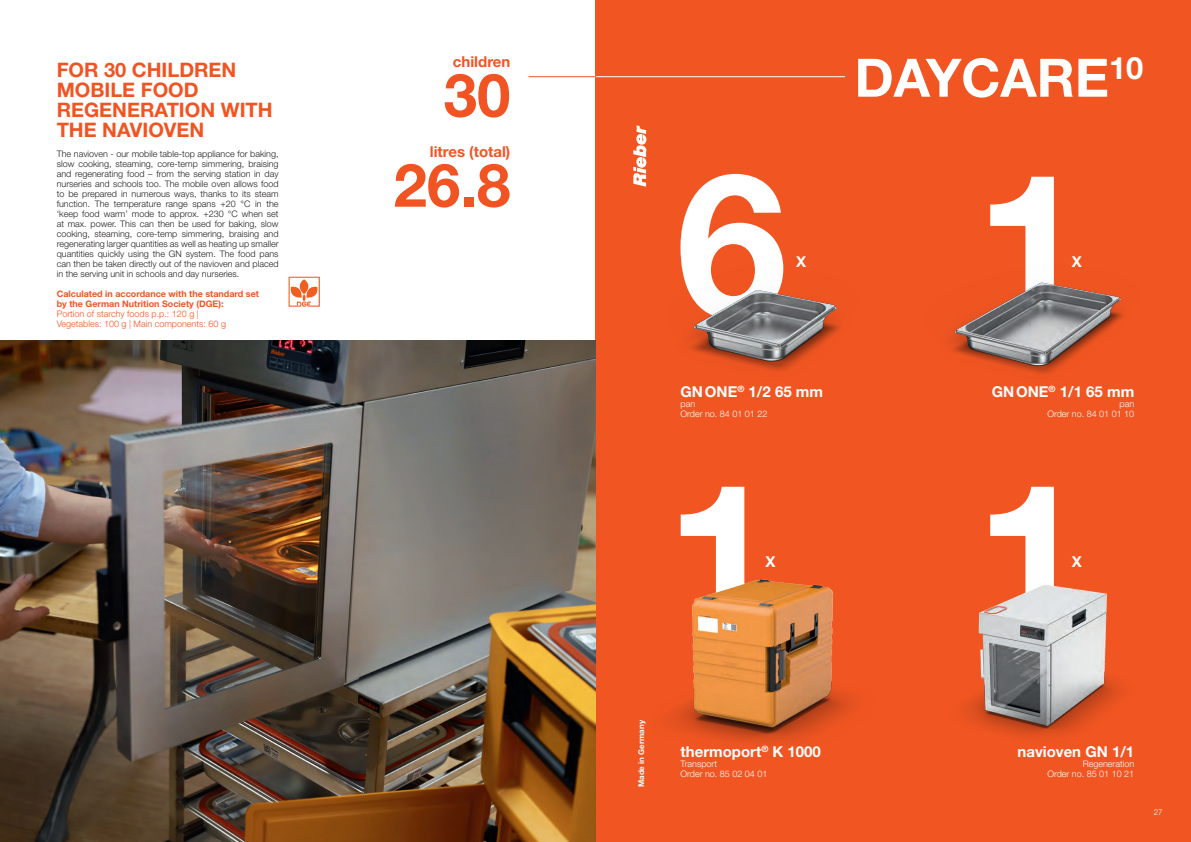
<style>
.page{position:relative;width:1191px;height:842px;background:#fff}
.page>*{position:absolute;margin:0;border:0;box-sizing:border-box;transform-origin:0 0}
.t1{font:700 200px "Helvetica Neue LT Std";color:#fff}
.t2{font:700 60px "Helvetica Neue LT Std";color:#f15422}
.t3{font:700 53px "Helvetica Neue LT Std";color:#fff}
.t4{font:700 20px/20px "Helvetica Neue LT Std";color:#f15422}
.t5{font:700 15px "Helvetica Neue LT Std";color:#fff}
.t6{font:700 15px "Helvetica Neue LT Std";color:#f15422}
.t7{font:300 9px/10px "Helvetica Neue LT Std";color:#231f20;text-align:justify}
.t8{font:300 9px/10px "Helvetica Neue LT Std";color:#fff}
.t9{font:700 9px/10px "Helvetica Neue LT Std";color:#f15422}
.t10{font:300 9px/10px "Helvetica Neue LT Std";color:#f15422}
.t11{font:700 8px "Helvetica Neue LT Std";color:#fff}
.t12{font:300 8px "Helvetica Neue LT Std";color:#fff}
</style>
<div class="page">
<div style="left:595px;top:0;width:596px;height:842px;background:#f15622"></div>
<img style="left:966px;top:584px;width:156px;height:153px">
<img style="left:949px;top:282px;width:175px;height:92px">
<img style="left:689px;top:290px;width:152px;height:81px">
<img style="left:670px;top:579px;width:184px;height:164px">
<img style="left:0;top:341px;width:595px;height:501px">
<svg style="left:633px;top:125px;width:13px;height:62px"></svg>
<hr style="left:528px;top:76px;width:67px;height:1px;background:#f15422">
<svg style="left:288px;top:277px;width:32px;height:30px"></svg>
<hr style="left:595px;top:76px;width:250px;height:1px;background:#fff">
<h3 class="t4" style="left:57px;top:59px;width:217px">FOR 30 CHILDREN<br>MOBILE FOOD<br>REGENERATION WITH<br>THE NAVIOVEN</h3>
<p class="t7" style="left:57px;top:148px;width:223px">The navioven - our mobile table-top appliance for baking, slow cooking, steaming, core-temp simmering, braising and regenerating food – from the serving station in day nurseries and schools too. The mobile oven allows food to be prepared in numerous ways, thanks to its steam function. The temperature range spans +20 °C in the ‘keep food warm’ mode to approx. +230 °C when set at max. power. This can then be used for baking, slow cooking, steaming, core-temp simmering, braising and regenerating larger quantities as well as heating up smaller quantities quickly using the GN system. The food pans can then be taken directly out of the navioven and placed in the serving unit in schools and day nurseries.</p>
<p class="t9" style="left:57px;top:288px;width:204px">Calculated in accordance with the standard set by the German Nutrition Society (DGE):</p>
<p class="t10" style="left:57px;top:308px;width:171px">Portion of starchy foods p.p.: 120 g |<br>Vegetables: 100 g | Main components: 60 g</p>
<h3 class="t6" style="left:453px;top:52px;width:59px">children</h3>
<h2 class="t2" style="left:444px;top:58px;width:68px">30</h2>
<h3 class="t6" style="left:430px;top:142px;width:82px">litres (total)</h3>
<h2 class="t2" style="left:393px;top:148px;width:118px">26.8</h2>
<h3 class="t3" style="left:854px;top:45px;width:290px">DAYCARE<sup>10</sup></h3>
<h1 class="t1" style="left:676px;top:122px;width:113px">6</h1>
<h3 class="t5" style="left:796px;top:252px;width:12px">X</h3>
<h1 class="t1" style="left:975px;top:122px;width:113px">1</h1>
<h3 class="t5" style="left:1071px;top:252px;width:12px">X</h3>
<h3 class="t5" style="left:680px;top:382px;width:144px">GNONE<sup>®</sup> 1/2 65 mm</h3>
<p class="t8" style="left:680px;top:398px;width:88px">pan<br>Order no. 84 01 01 22</p>
<h3 class="t5" style="left:991px;top:382px;width:144px">GNONE<sup>®</sup> 1/1 65 mm</h3>
<p class="t8" style="left:1047px;top:398px;width:88px;text-align:right">pan<br>Order no. 84 01 01 10</p>
<h1 class="t1" style="left:666px;top:432px;width:113px">1</h1>
<h1 class="t1" style="left:975px;top:432px;width:113px">1</h1>
<h3 class="t5" style="left:765px;top:552px;width:12px">X</h3>
<h3 class="t5" style="left:1071px;top:552px;width:12px">X</h3>
<p class="t11" style="left:636px;top:787px;width:69px;rotate:-90deg">Made in Germany</p>
<h3 class="t5" style="left:680px;top:742px;width:142px">thermoport<sup>®</sup> K 1000</h3>
<p class="t8" style="left:680px;top:758px;width:88px">Transport<br>Order no. 85 02 04 01</p>
<h3 class="t5" style="left:1017px;top:742px;width:118px">navioven GN 1/1</h3>
<p class="t8" style="left:1047px;top:758px;width:88px;text-align:right">Regeneration<br>Order no. 85 01 10 21</p>
<p class="t12" style="left:1153px;top:807px;width:10px">27</p>
</div>
